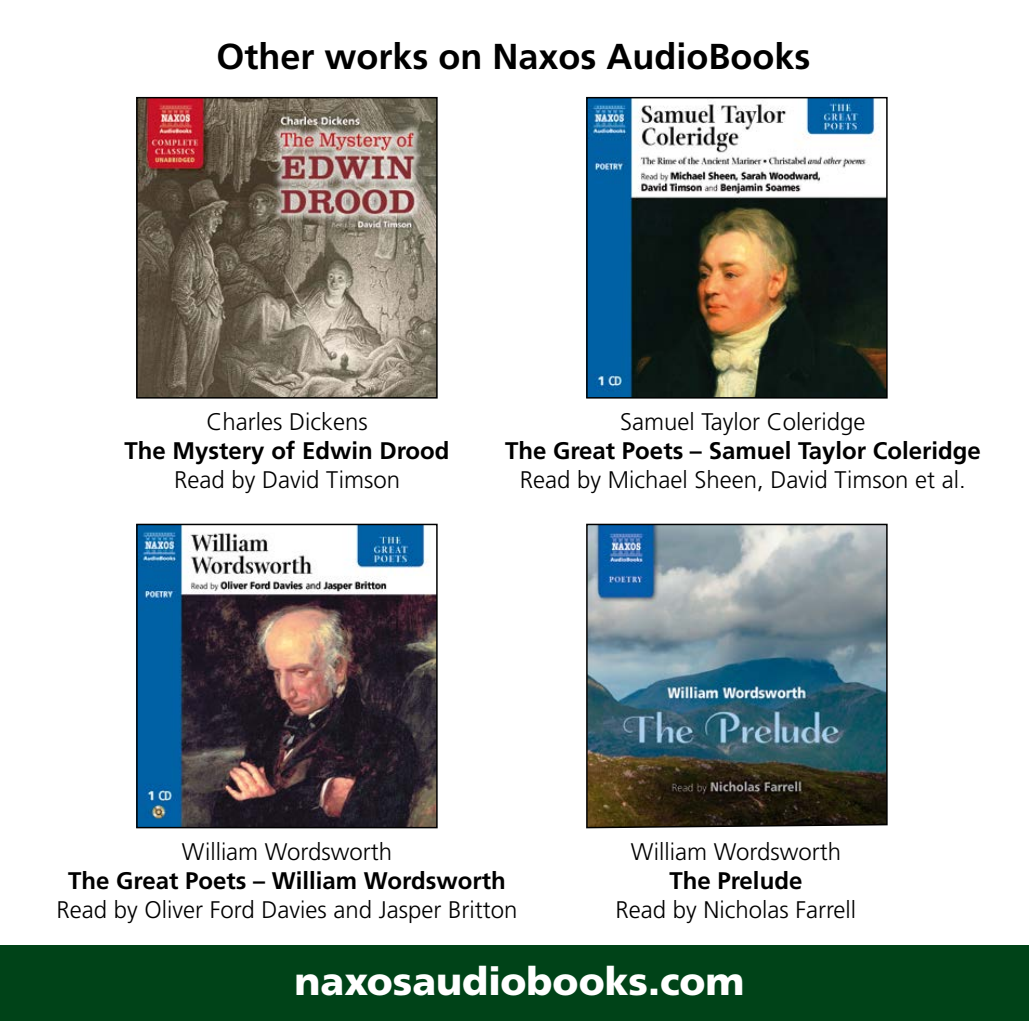
<style>
.page{position:relative;width:1029px;height:1021px;background:#fff}
.page>*{position:absolute;margin:0;border:0;box-sizing:border-box;transform-origin:0 0}
.t1{font:900 39px "Frutiger";color:#fff}
.t2{font:700 36px "Frutiger";color:#000}
.t3{font:300 24px "Frutiger";color:#000}
.t4{font:700 24px "Frutiger";color:#000}
</style>
<div class="page">
<div style="left:0;top:945px;width:1029px;height:75px;background:#004318"></div>
<img style="left:139px;top:100px;width:296px;height:295px">
<div style="left:136px;top:97px;width:302px;height:301px;border:2px solid #000"></div>
<img style="left:589px;top:100px;width:296px;height:295px">
<div style="left:586px;top:97px;width:302px;height:301px;border:2px solid #000"></div>
<img style="left:139px;top:526px;width:296px;height:299px">
<div style="left:136px;top:523px;width:302px;height:305px;border:2px solid #000"></div>
<img style="left:586px;top:523px;width:302px;height:306px">
<h2 class="t2" style="left:217px;top:35px;width:596px">Other works on Naxos AudioBooks</h2>
<p class="t3" style="left:206px;top:408px;width:163px">Charles Dickens</p>
<p class="t4" style="left:125px;top:437px;width:326px">The Mystery of Edwin Drood</p>
<p class="t3" style="left:174px;top:466px;width:227px">Read by David Timson</p>
<p class="t3" style="left:620px;top:408px;width:247px">Samuel Taylor Coleridge</p>
<p class="t4" style="left:505px;top:437px;width:477px">The Great Poets – Samuel Taylor Coleridge</p>
<p class="t3" style="left:520px;top:466px;width:447px">Read by Michael Sheen, David Timson et al.</p>
<p class="t3" style="left:182px;top:838px;width:212px">William Wordsworth</p>
<p class="t4" style="left:68px;top:866px;width:439px">The Great Poets – William Wordsworth</p>
<p class="t3" style="left:56px;top:896px;width:462px">Read by Oliver Ford Davies and Jasper Britton</p>
<p class="t3" style="left:631px;top:838px;width:212px">William Wordsworth</p>
<p class="t4" style="left:669px;top:866px;width:134px">The Prelude</p>
<p class="t3" style="left:615px;top:896px;width:242px">Read by Nicholas Farrell</p>
<h1 class="t1" style="left:295px;top:957px;width:451px">naxosaudiobooks.com</h1>
</div>
